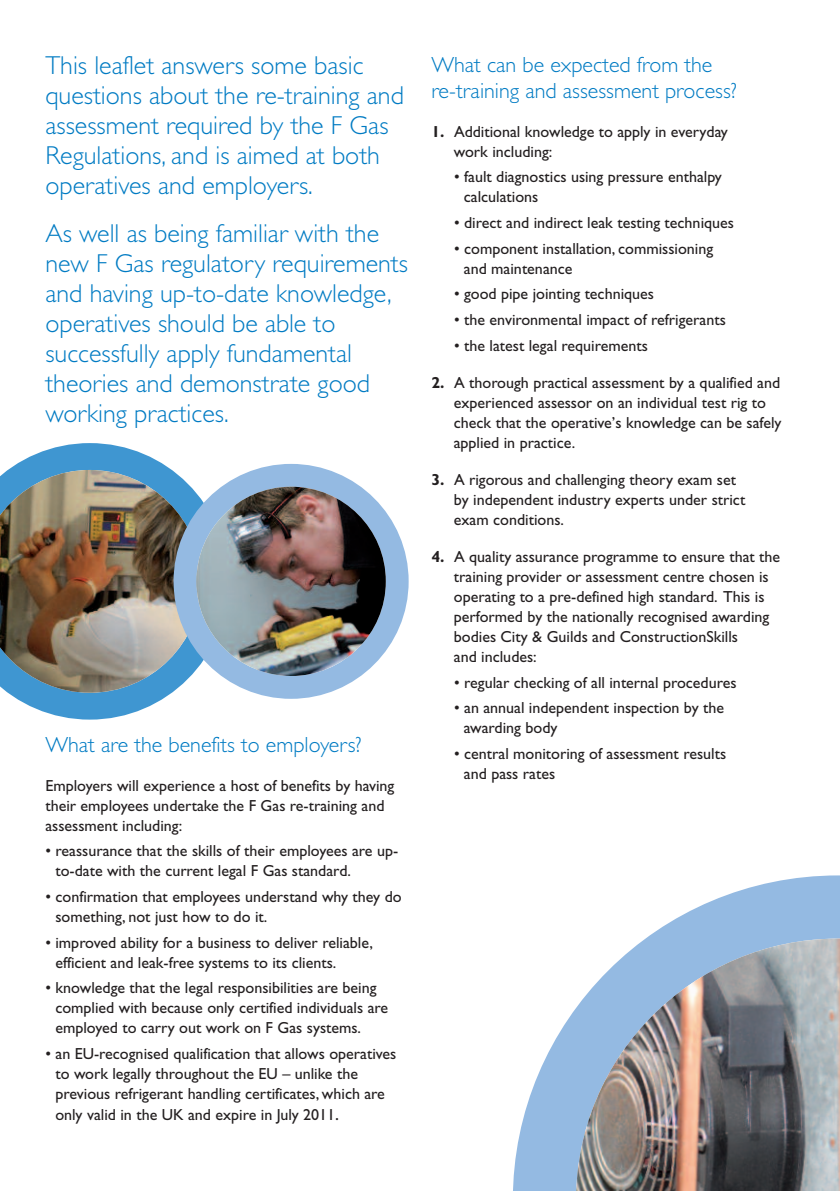
<style>
.page{position:relative;width:840px;height:1191px;background:#fff}
.page>*{position:absolute;margin:0;border:0;box-sizing:border-box;transform-origin:0 0}
.t1{font:300 26px/30px "Gill Sans";color:#007bc3}
.t2{font:300 22px/26px "Gill Sans";color:#007bc3}
.t3{font:16px/20px "Gill Sans";color:#231f20}
.s1{font-size:18px}
.s2{font-weight:700}
</style>
<div class="page">
<svg style="left:8px;top:443px;width:218px;height:276px"></svg>
<img style="left:0;top:470px;width:201px;height:223px">
<div style="left:173px;top:464px;width:235px;height:235px;background:#94bae2;border-radius:50%"></div>
<img style="left:196px;top:487px;width:189px;height:189px;border-radius:50%">
<svg style="left:513px;top:875px;width:326px;height:316px"></svg>
<img style="left:575px;top:938px;width:264px;height:253px">
<h1 class="t1" style="left:45px;top:53px;width:360px">This leaflet answers some basic questions about the re-training and assessment required by the F Gas<br>Regulations, and is aimed at both operatives and employers.</h1>
<h1 class="t1" style="left:45px;top:220px;width:364px">As well as being familiar with the new F Gas regulatory requirements and having up-to-date knowledge, operatives should be able to successfully apply fundamental theories and demonstrate good working practices.</h1>
<h2 class="t2" style="left:45px;top:733px;width:317px">What are the benefits to employers?</h2>
<p class="t3" style="left:45px;top:776px;width:350px">Employers will experience a host of benefits by having their employees undertake the F Gas re-training and assessment including:</p>
<p class="t3" style="left:55px;top:842px;width:344px;text-indent:-10px">• reassurance that the skills of their employees are up&shy;to-date with the current legal F Gas standard.</p>
<p class="t3" style="left:55px;top:888px;width:347px;text-indent:-10px">• confirmation that employees understand why they do something, not just how to do it.</p>
<p class="t3" style="left:55px;top:933px;width:319px;text-indent:-10px">• improved ability for a business to deliver reliable, efficient and leak-free systems to its clients.</p>
<p class="t3" style="left:55px;top:979px;width:334px;text-indent:-10px">• knowledge that the legal responsibilities are being complied with because only certified individuals are employed to carry out work on F Gas systems.</p>
<p class="t3" style="left:55px;top:1045px;width:342px;text-indent:-10px">• an EU-recognised qualification that allows operatives to work legally throughout the EU – unlike the previous refrigerant handling certificates, which are only valid in the UK and expire in July 2011<span class="s1">.</span></p>
<h2 class="t2" style="left:431px;top:53px;width:307px">What can be expected from the re-training and assessment process?</h2>
<p class="t3" style="left:453px;top:123px;width:275px;text-indent:-23px"><span class="s2">1.</span> Additional knowledge to apply in everyday work including:</p>
<p class="t3" style="left:463px;top:168px;width:259px;text-indent:-10px">• fault diagnostics using pressure enthalpy calculations</p>
<p class="t3" style="left:454px;top:214px;width:281px">• direct and indirect leak testing techniques</p>
<p class="t3" style="left:463px;top:240px;width:251px;text-indent:-10px">• component installation, commissioning and maintenance</p>
<p class="t3" style="left:454px;top:285px;width:201px">• good pipe jointing techniques</p>
<p class="t3" style="left:454px;top:311px;width:273px">• the environmental impact of refrigerants</p>
<p class="t3" style="left:454px;top:337px;width:195px">• the latest legal requirements</p>
<p class="t3" style="left:453px;top:374px;width:329px;text-indent:-23px"><span class="s2">2.</span> A thorough practical assessment by a qualified and experienced assessor on an individual test rig to check that the operative’s knowledge can be safely applied in practice.</p>
<p class="t3" style="left:453px;top:471px;width:293px;text-indent:-23px"><span class="s2">3.</span> A rigorous and challenging theory exam set by independent industry experts under strict exam conditions.</p>
<p class="t3" style="left:453px;top:548px;width:328px;text-indent:-23px"><span class="s2">4.</span> A quality assurance programme to ensure that the training provider or assessment centre chosen is operating to a pre-defined high standard. This is performed by the nationally recognised awarding bodies City &amp; Guilds and ConstructionSkills<br>and includes:</p>
<p class="t3" style="left:454px;top:673px;width:284px">• regular checking of all internal procedures</p>
<p class="t3" style="left:463px;top:699px;width:262px;text-indent:-10px">• an annual independent inspection by the awarding body</p>
<p class="t3" style="left:463px;top:745px;width:264px;text-indent:-10px">• central monitoring of assessment results and pass rates</p>
</div>
